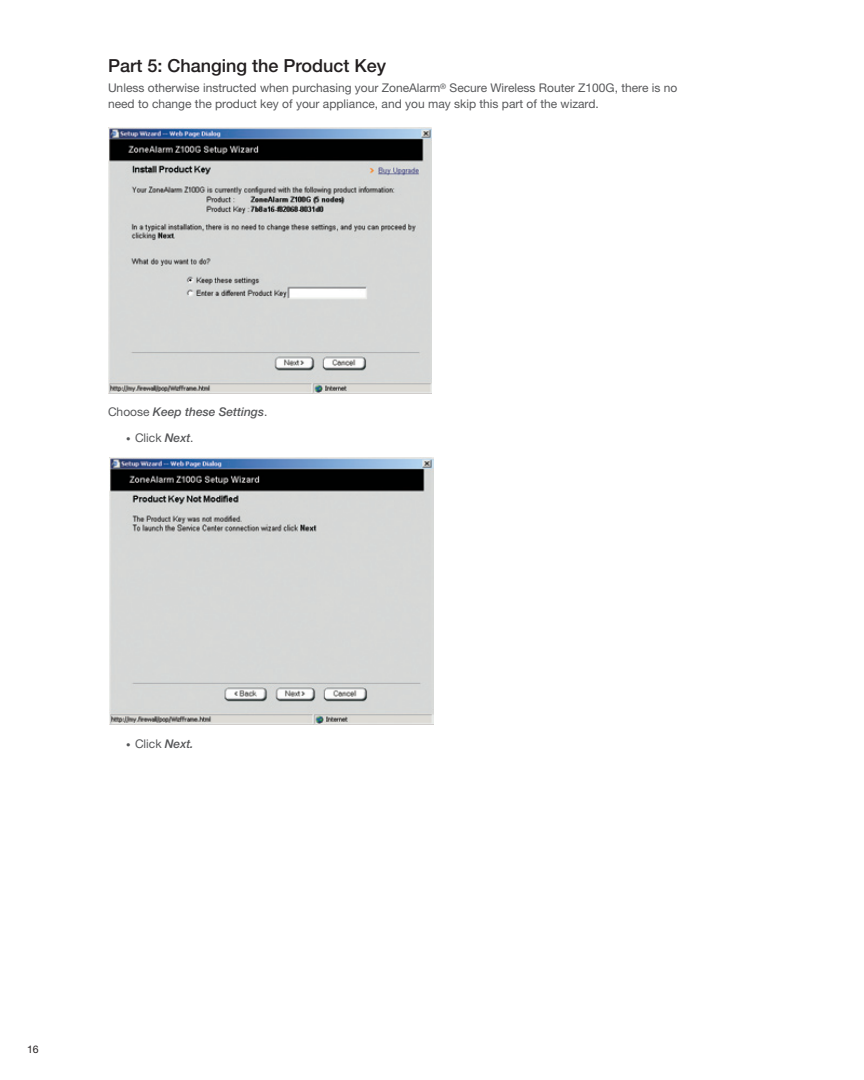
<style>
.page{position:relative;width:864px;height:1080px;background:#fff}
.page>*{position:absolute;margin:0;border:0;box-sizing:border-box;transform-origin:0 0}
.t1{font:500 18px "Helvetica Neue";color:#231f20}
.t2{font:12px/16.5px "Helvetica Neue";color:#57585a}
.t3{font:italic 500 12px "Helvetica Neue";color:#57585a}
.t4{font:10.5px "Helvetica Neue";color:#231f20}
.s1{font-weight:400;font-style:normal}
.s2{font-size:9px}
.s3{font-weight:500;font-style:italic}
</style>
<div class="page">
<img style="left:108px;top:127px;width:324px;height:267px">
<img style="left:110px;top:457px;width:324px;height:267px">
<h1 class="t1" style="left:108px;top:55px;width:280px">Part 5: Changing the Product Key</h1>
<p class="t2" style="left:108px;top:79px;width:571px">Unless otherwise instructed when purchasing your ZoneAlarm<sup>®</sup> Secure Wireless Router Z100G, there is no need to change the product key of your appliance, and you may skip this part of the wizard.</p>
<p class="t3" style="left:108px;top:405px;width:161px"><span class="s1">Choose</span> Keep these Settings<span class="s1">.</span></p>
<p class="t2" style="left:126px;top:429px;width:69px"><span class="s2">•</span> Click <span class="s3">Next</span>.</p>
<p class="t2" style="left:126px;top:735px;width:69px"><span class="s2">•</span> Click <span class="s3">Next.</span></p>
<p class="t4" style="left:27px;top:1043px;width:12px">16</p>
</div>
